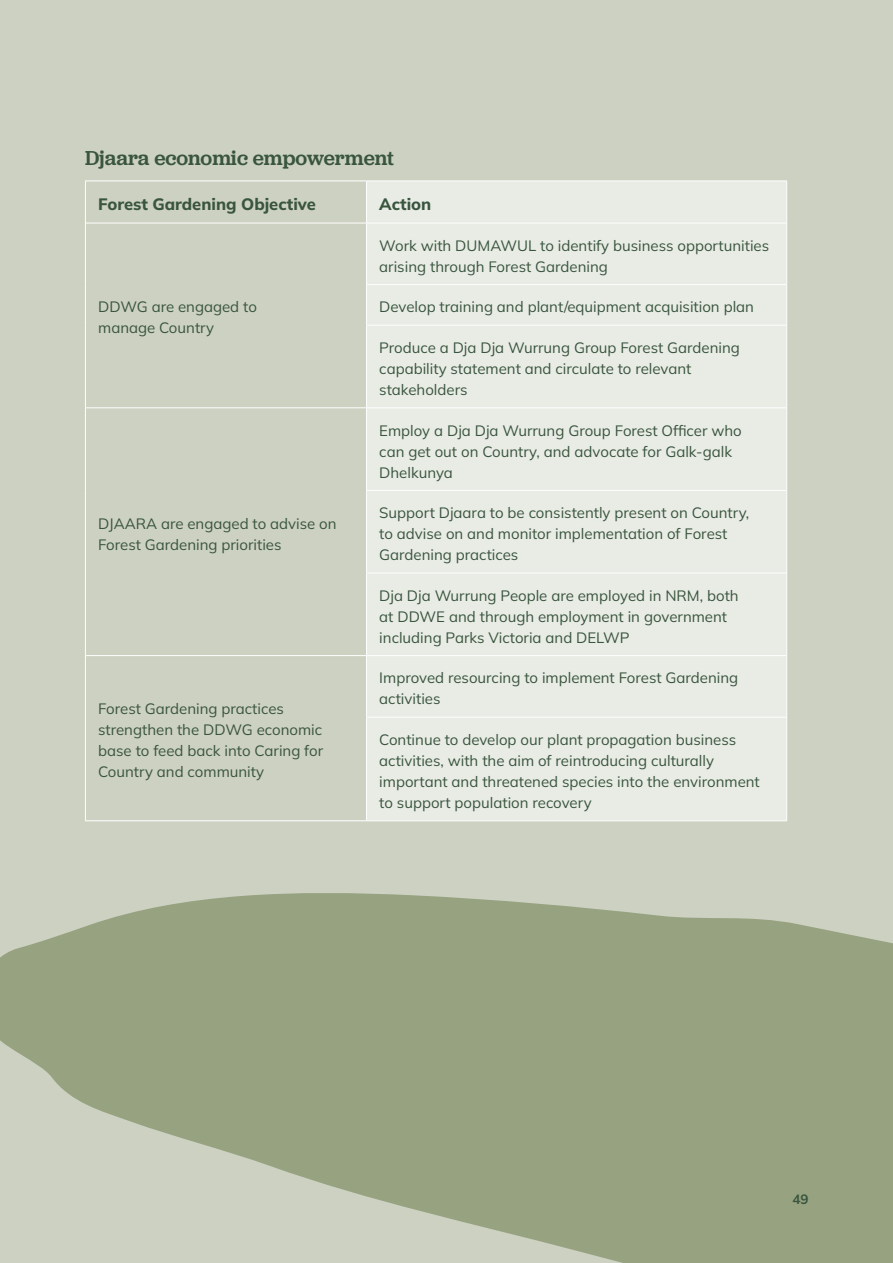
<style>
.page{position:relative;width:893px;height:1263px;background:#cdd1c2}
.page>*{position:absolute;margin:0;border:0;box-sizing:border-box;transform-origin:0 0}
.DJ__Main_Headings{font:500 21px "Jubilat";color:#39553e}
.Table_Heading{font:800 16.5px "Mulish";color:#39553e}
.Table_body_copy{font:15px/21px "Mulish";color:#39553e}
.t1{font:700 13.5px "Mulish";color:#39553e}
</style>
<div class="page">
<svg style="left:0;top:893px;width:893px;height:370px;fill:#96a280"></svg>
<div style="left:367px;top:182px;width:419px;height:638px;background:#e9ece5"></div>
<hr style="left:85px;top:181px;width:282px;height:1px;background:#fff">
<hr style="left:85px;top:181px;width:1px;height:42px;background:#fff">
<hr style="left:367px;top:181px;width:420px;height:1px;background:#fff">
<hr style="left:786px;top:181px;width:1px;height:42px;background:#fff">
<hr style="left:85px;top:223px;width:1px;height:62px;background:#fff">
<hr style="left:786px;top:223px;width:1px;height:62px;background:#fff">
<hr style="left:85px;top:285px;width:1px;height:40px;background:#fff">
<hr style="left:786px;top:285px;width:1px;height:40px;background:#fff">
<hr style="left:85px;top:325px;width:1px;height:83px;background:#fff">
<hr style="left:786px;top:325px;width:1px;height:83px;background:#fff">
<hr style="left:85px;top:408px;width:1px;height:82px;background:#fff">
<hr style="left:786px;top:408px;width:1px;height:82px;background:#fff">
<hr style="left:85px;top:490px;width:1px;height:83px;background:#fff">
<hr style="left:786px;top:490px;width:1px;height:83px;background:#fff">
<hr style="left:85px;top:573px;width:1px;height:83px;background:#fff">
<hr style="left:786px;top:573px;width:1px;height:83px;background:#fff">
<hr style="left:85px;top:656px;width:1px;height:61px;background:#fff">
<hr style="left:786px;top:656px;width:1px;height:61px;background:#fff">
<hr style="left:85px;top:717px;width:1px;height:103px;background:#fff">
<hr style="left:786px;top:717px;width:1px;height:103px;background:#fff">
<hr style="left:366px;top:181px;width:1px;height:42px;background:#fff">
<hr style="left:86px;top:223px;width:281px;height:1px;background:#fff">
<hr style="left:367px;top:223px;width:419px;height:1px;background:#fff">
<hr style="left:366px;top:223px;width:1px;height:61px;background:#fff">
<hr style="left:366px;top:284px;width:420px;height:1px;background:#fff">
<hr style="left:366px;top:285px;width:1px;height:40px;background:#fff">
<hr style="left:366px;top:325px;width:420px;height:1px;background:#fff">
<hr style="left:366px;top:326px;width:1px;height:81px;background:#fff">
<hr style="left:86px;top:407px;width:281px;height:1px;background:#fff">
<hr style="left:367px;top:407px;width:419px;height:1px;background:#fff">
<hr style="left:366px;top:408px;width:1px;height:82px;background:#fff">
<hr style="left:366px;top:490px;width:420px;height:1px;background:#fff">
<hr style="left:366px;top:491px;width:1px;height:82px;background:#fff">
<hr style="left:366px;top:573px;width:420px;height:1px;background:#fff">
<hr style="left:366px;top:573px;width:1px;height:82px;background:#fff">
<hr style="left:86px;top:655px;width:281px;height:1px;background:#fff">
<hr style="left:367px;top:655px;width:419px;height:1px;background:#fff">
<hr style="left:366px;top:656px;width:1px;height:61px;background:#fff">
<hr style="left:366px;top:717px;width:420px;height:1px;background:#fff">
<hr style="left:366px;top:717px;width:1px;height:103px;background:#fff">
<hr style="left:85px;top:820px;width:282px;height:1px;background:#fff">
<hr style="left:367px;top:820px;width:420px;height:1px;background:#fff">
<p class="DJ__Main_Headings" style="left:85px;top:145px;width:310px">Djaara economic empowerment</p>
<p class="Table_Heading" style="left:98px;top:193px;width:219px">Forest Gardening Objective</p>
<p class="Table_Heading" style="left:379px;top:193px;width:54px">Action</p>
<p class="Table_body_copy" style="left:98px;top:296px;width:160px">DDWG are engaged to manage Country</p>
<p class="Table_body_copy" style="left:98px;top:512px;width:240px">DJAARA are engaged to advise on<br>Forest Gardening priorities</p>
<p class="Table_body_copy" style="left:98px;top:698px;width:226px">Forest Gardening practices strengthen the DDWG economic base to feed back into Caring for<br>Country and community</p>
<p class="Table_body_copy" style="left:379px;top:235px;width:391px">Work with DUMAWUL to identify business opportunities arising through Forest Gardening</p>
<p class="Table_body_copy" style="left:379px;top:296px;width:376px">Develop training and plant/equipment acquisition plan</p>
<p class="Table_body_copy" style="left:379px;top:337px;width:362px">Produce a Dja Dja Wurrung Group Forest Gardening capability statement and circulate to relevant stakeholders</p>
<p class="Table_body_copy" style="left:379px;top:419px;width:364px">Employ a Dja Dja Wurrung Group Forest Officer who can get out on Country, and advocate for Galk-galk<br>Dhelkunya</p>
<p class="Table_body_copy" style="left:379px;top:502px;width:372px">Support Djaara to be consistently present on Country, to advise on and monitor implementation of Forest<br>Gardening practices</p>
<p class="Table_body_copy" style="left:379px;top:585px;width:361px">Dja Dja Wurrung People are employed in NRM, both at DDWE and through employment in government including Parks Victoria and DELWP</p>
<p class="Table_body_copy" style="left:379px;top:667px;width:360px">Improved resourcing to implement Forest Gardening activities</p>
<p class="Table_body_copy" style="left:379px;top:729px;width:382px">Continue to develop our plant propagation business activities, with the aim of reintroducing culturally important and threatened species into the environment to support population recovery</p>
<p class="t1" style="left:792px;top:1190px;width:18px">49</p>
</div>
